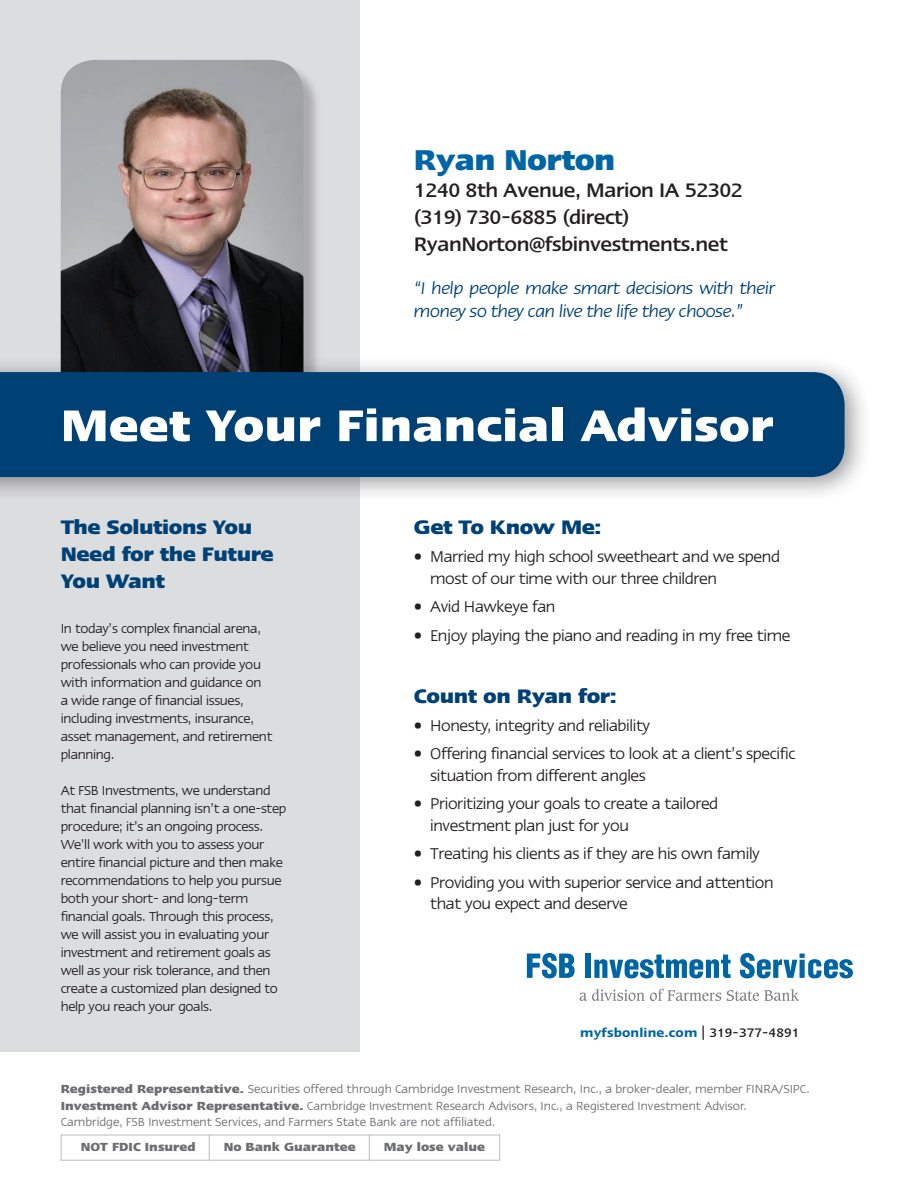
<style>
.page{position:relative;width:918px;height:1188px;background:#fff}
.page>*{position:absolute;margin:0;border:0;box-sizing:border-box;transform-origin:0 0}
.t1{font:700 51px "Linotype Ergo";color:#fff}
.t2{font:700 33px "Linotype Ergo";letter-spacing:-.02em;color:#0065a4}
.t3{font:500 22.5px/27px "Linotype Ergo";letter-spacing:-.02em;color:#231f20}
.t4{font:700 22.5px/27px "Linotype Ergo";letter-spacing:-.02em;color:#004175}
.t5{font:italic 19.5px/23.4px "Linotype Ergo";letter-spacing:-.02em;color:#004175}
.t6{font:18px/21.6px "Linotype Ergo";letter-spacing:-.02em;color:#231f20}
.t7{font:15px/18px "Linotype Ergo";letter-spacing:-.02em;color:#231f20}
.t8{font:600 14.25px "Linotype Ergo";letter-spacing:.01em;color:#0065a4}
.t9{font:13.5px/16.2px "Linotype Ergo";color:#6c6d70}
.t10{font:700 13.5px "Linotype Ergo";color:#6c6d70}
.s1{font-weight:500;color:#231f20}
.s2{font-weight:700}
</style>
<div class="page">
<div style="left:0;top:0;width:360px;height:1051px;background:#dcdddf"></div>
<div style="left:63px;top:62px;width:259px;height:372px;background:#231f20;opacity:.26"></div>
<img style="left:61px;top:60px;width:242px;height:296px">
<div style="left:0;top:356px;width:872px;height:147px;background:#231f20;opacity:.47"></div>
<div style="left:0;top:372px;width:845px;height:105px;background:#004175"></div>
<svg style="left:527px;top:953px;width:48px;height:25px"></svg>
<div style="left:585px;top:954px;width:6px;height:24px;background:#0065a4"></div>
<svg style="left:594px;top:955px;width:137px;height:23px"></svg>
<svg style="left:740px;top:953px;width:113px;height:25px"></svg>
<svg style="left:580px;top:989px;width:141px;height:12px"></svg>
<svg style="left:727px;top:989px;width:72px;height:12px"></svg>
<div style="left:61px;top:1135px;width:439px;height:26px;border:1px solid #bcbdc0"></div>
<svg style="left:209px;top:1135px;width:1px;height:26px"></svg>
<svg style="left:369px;top:1135px;width:1px;height:26px"></svg>
<h2 class="t2" style="left:414px;top:142px;width:203px">Ryan Norton</h2>
<h3 class="t3" style="left:414px;top:177px;width:330px">1240 8th Avenue, Marion IA 52302 (319) 730-6885 (direct)<br>RyanNorton@fsbinvestments.net</h3>
<h3 class="t5" style="left:414px;top:276px;width:363px">“I help people make smart decisions with their money so they can live the life they choose.”</h3>
<h1 class="t1" style="left:61px;top:398px;width:714px">Meet Your Financial Advisor</h1>
<h3 class="t4" style="left:61px;top:513px;width:215px">The Solutions You<br>Need for the Future<br>You Want</h3>
<p class="t7" style="left:61px;top:619px;width:213px">In today’s complex financial arena, we believe you need investment professionals who can provide you with information and guidance on a wide range of financial issues, including investments, insurance, asset management, and retirement planning.</p>
<p class="t7" style="left:61px;top:781px;width:227px">At FSB Investments, we understand that financial planning isn’t a one-step procedure; it’s an ongoing process.<br>We’ll work with you to assess your entire financial picture and then make recommendations to help you pursue both your short- and long-term financial goals. Through this process, we will assist you in evaluating your investment and retirement goals as well as your risk tolerance, and then create a customized plan designed to help you reach your goals.</p>
<h3 class="t4" style="left:414px;top:513px;width:189px">Get To Know Me:</h3>
<p class="t6" style="left:430px;top:546px;width:351px;text-indent:-16px">• Married my high school sweetheart and we spend most of our time with our three children</p>
<p class="t6" style="left:414px;top:596px;width:143px">• Avid Hawkeye fan</p>
<p class="t6" style="left:414px;top:624px;width:378px">• Enjoy playing the piano and reading in my free time</p>
<h3 class="t4" style="left:414px;top:682px;width:204px">Count on Ryan for:</h3>
<p class="t6" style="left:414px;top:714px;width:238px">• Honesty, integrity and reliability</p>
<p class="t6" style="left:430px;top:743px;width:367px;text-indent:-16px">• Offering financial services to look at a client’s specific situation from different angles</p>
<p class="t6" style="left:430px;top:793px;width:290px;text-indent:-16px">• Prioritizing your goals to create a tailored investment plan just for you</p>
<p class="t6" style="left:414px;top:843px;width:348px">• Treating his clients as if they are his own family</p>
<p class="t6" style="left:430px;top:871px;width:345px;text-indent:-16px">• Providing you with superior service and attention that you expect and deserve</p>
<p class="t8" style="left:580px;top:1025px;width:221px">myfsbonline.com <span class="s1">| 319-377-4891</span></p>
<p class="t9" style="left:61px;top:1081px;width:750px"><span class="s2">Registered Representative.</span> Securities offered through Cambridge Investment Research, Inc., a broker-dealer, member FINRA/SIPC.<br><span class="s2">Investment Advisor Representative.</span> Cambridge Investment Research Advisors, Inc., a Registered Investment Advisor.<br>Cambridge, FSB Investment Services, and Farmers State Bank are not affiliated.</p>
<p class="t10" style="left:81px;top:1139px;width:116px">NOT FDIC Insured</p>
<p class="t10" style="left:224px;top:1139px;width:134px">No Bank Guarantee</p>
<p class="t10" style="left:384px;top:1139px;width:103px">May lose value</p>
</div>
